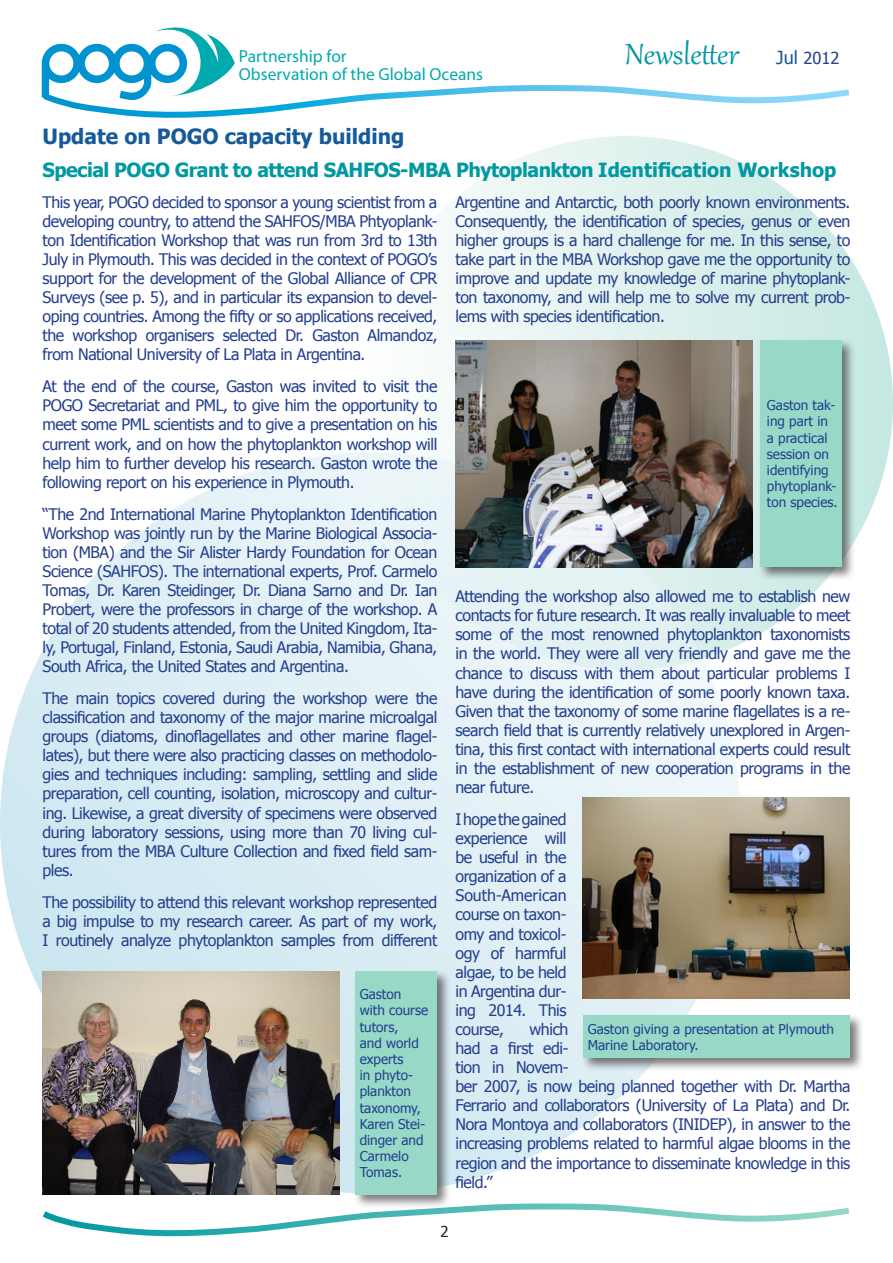
<style>
.page{position:relative;width:893px;height:1263px;background:#fff}
.page>*{position:absolute;margin:0;border:0;box-sizing:border-box;transform-origin:0 0}
.t1{font:36px "Gabriola";color:#0098a1}
.t2{font:700 21px "Tahoma";color:#175a9a}
.t3{font:700 19.5px "Tahoma";letter-spacing:-.025em;color:#0098a1}
.t4{font:17.4px "Helvetica Neue";color:#00aaad}
.t5{font:15.9px/19px "Tahoma";letter-spacing:-.025em;color:#253f8e;text-align:justify}
.t6{font:15px "Tahoma";color:#231f20}
.t7{font:13.5px/16.2px "Tahoma";color:#253f8e}
.s1{font-family:"Tahoma";font-size:18px;color:#175a9a}
.s2{font-family:"Tahoma";font-size:16.5px;color:#253f8e}
</style>
<div class="page">
<div style="left:359px;top:136px;width:534px;height:534px;background:linear-gradient(to right,#fdfdfd,#c6e7e1);border-radius:50%"></div>
<div style="left:0;top:452px;width:741px;height:741px;background:linear-gradient(to right,#d2e9f2,#ecf5f7);border-radius:50%"></div>
<svg style="left:42px;top:1203px;width:808px;height:34px"></svg>
<svg style="left:41px;top:27px;width:809px;height:91px"></svg>
<img style="left:43px;top:971px;width:296px;height:224px">
<img style="left:456px;top:340px;width:296px;height:227px">
<img style="left:583px;top:797px;width:266px;height:201px">
<div style="left:353px;top:969px;width:98px;height:240px;background:#231f20;opacity:.6"></div>
<div style="left:355px;top:971px;width:82px;height:224px;background:#97d8c7"></div>
<div style="left:758px;top:338px;width:98px;height:243px;background:#231f20;opacity:.6"></div>
<div style="left:760px;top:340px;width:82px;height:227px;background:#97d8c7"></div>
<div style="left:581px;top:1013px;width:284px;height:59px;background:#231f20;opacity:.6"></div>
<div style="left:583px;top:1015px;width:267px;height:43px;background:#97d8c7"></div>
<p class="t4" style="left:239px;top:46px;width:109px">Partnership for</p>
<p class="t1" style="left:625px;top:31px;width:216px">Newsletter <span class="s1">Jul</span> <span class="s2">2012</span></p>
<p class="t4" style="left:239px;top:63px;width:246px">Observation of the Global Oceans</p>
<p class="t2" style="left:43px;top:121px;width:363px">Update on POGO capacity building</p>
<p class="t3" style="left:43px;top:156px;width:795px">Special POGO Grant to attend SAHFOS-MBA Phytoplankton Identification Workshop</p>
<p class="t5" style="left:43px;top:192px;width:396px">This year, POGO decided to sponsor a young scientist from a developing country, to attend the SAHFOS/MBA Phtyoplank&shy;ton Identification Workshop that was run from 3rd to 13th July in Plymouth. This was decided in the context of POGO’s support for the development of the Global Alliance of CPR Surveys (see p. 5), and in particular its expansion to devel&shy;oping countries. Among the fifty or so applications received, the workshop organisers selected Dr. Gaston Almandoz, from National University of La Plata in Argentina.</p>
<p class="t5" style="left:43px;top:376px;width:396px">At the end of the course, Gaston was invited to visit the POGO Secretariat and PML, to give him the opportunity to meet some PML scientists and to give a presentation on his current work, and on how the phytoplankton workshop will help him to further develop his research. Gaston wrote the following report on his experience in Plymouth.</p>
<p class="t5" style="left:43px;top:503px;width:396px">“The 2nd International Marine Phytoplankton Identification Workshop was jointly run by the Marine Biological Associa&shy;tion (MBA) and the Sir Alister Hardy Foundation for Ocean Science (SAHFOS). The international experts, Prof. Carmelo Tomas, Dr. Karen Steidinger, Dr. Diana Sarno and Dr. Ian Probert, were the professors in charge of the workshop. A total of 20 students attended, from the United Kingdom, Ita&shy;ly, Portugal, Finland, Estonia, Saudi Arabia, Namibia, Ghana, South Africa, the United States and Argentina.</p>
<p class="t5" style="left:43px;top:688px;width:396px">The main topics covered during the workshop were the classification and taxonomy of the major marine microalgal groups (diatoms, dinoflagellates and other marine flagel&shy;lates), but there were also practicing classes on methodolo&shy;gies and techniques including: sampling, settling and slide preparation, cell counting, isolation, microscopy and cultur&shy;ing. Likewise, a great diversity of specimens were observed during laboratory sessions, using more than 70 living cul&shy;tures from the MBA Culture Collection and fixed field sam&shy;ples.</p>
<p class="t5" style="left:43px;top:891px;width:396px">The possibility to attend this relevant workshop represented a big impulse to my research career. As part of my work, I routinely analyze phytoplankton samples from different</p>
<p class="t7" style="left:360px;top:985px;width:70px">Gaston with course tutors,<br>and world experts<br>in phyto&shy;plankton taxonomy,<br>Karen Stei&shy;dinger and<br>Carmelo<br>Tomas.</p>
<p class="t5" style="left:455px;top:192px;width:396px">Argentine and Antarctic, both poorly known environments.<br>Consequently, the identification of species, genus or even higher groups is a hard challenge for me. In this sense, to take part in the MBA Workshop gave me the opportunity to improve and update my knowledge of marine phytoplank&shy;ton taxonomy, and will help me to solve my current prob&shy;lems with species identification.</p>
<p class="t7" style="left:767px;top:397px;width:72px">Gaston tak&shy;ing part in a practical session on identifying phytoplank&shy;ton species.</p>
<p class="t5" style="left:455px;top:586px;width:396px">Attending the workshop also allowed me to establish new contacts for future research. It was really invaluable to meet some of the most renowned phytoplankton taxonomists in the world. They were all very friendly and gave me the chance to discuss with them about particular problems I have during the identification of some poorly known taxa.<br>Given that the taxonomy of some marine flagellates is a re&shy;search field that is currently relatively unexplored in Argen&shy;tina, this first contact with international experts could result in the establishment of new cooperation programs in the near future.</p>
<p class="t5" style="left:455px;top:809px;width:113px">I hope the gained experience will be useful in the organization of a South-American course on taxon&shy;omy and toxicol&shy;ogy of harmful algae, to be held in Argentina dur&shy;ing 2014. This course,</p>
<p class="t5" style="left:455px;top:1019px;width:396px;text-align:left;text-indent:74px">which<br>had a first edi-<br>tion in Novem-<br>ber 2007, is now being planned together with Dr. Martha Ferrario and collaborators (University of La Plata) and Dr.<br>Nora Montoya and collaborators (INIDEP), in answer to the increasing problems related to harmful algae blooms in the region and the importance to disseminate knowledge in this field.”</p>
<p class="t7" style="left:588px;top:1020px;width:248px">Gaston giving a presentation at Plymouth<br>Marine Laboratory.</p>
<p class="t6" style="left:440px;top:1221px;width:10px">2</p>
</div>
